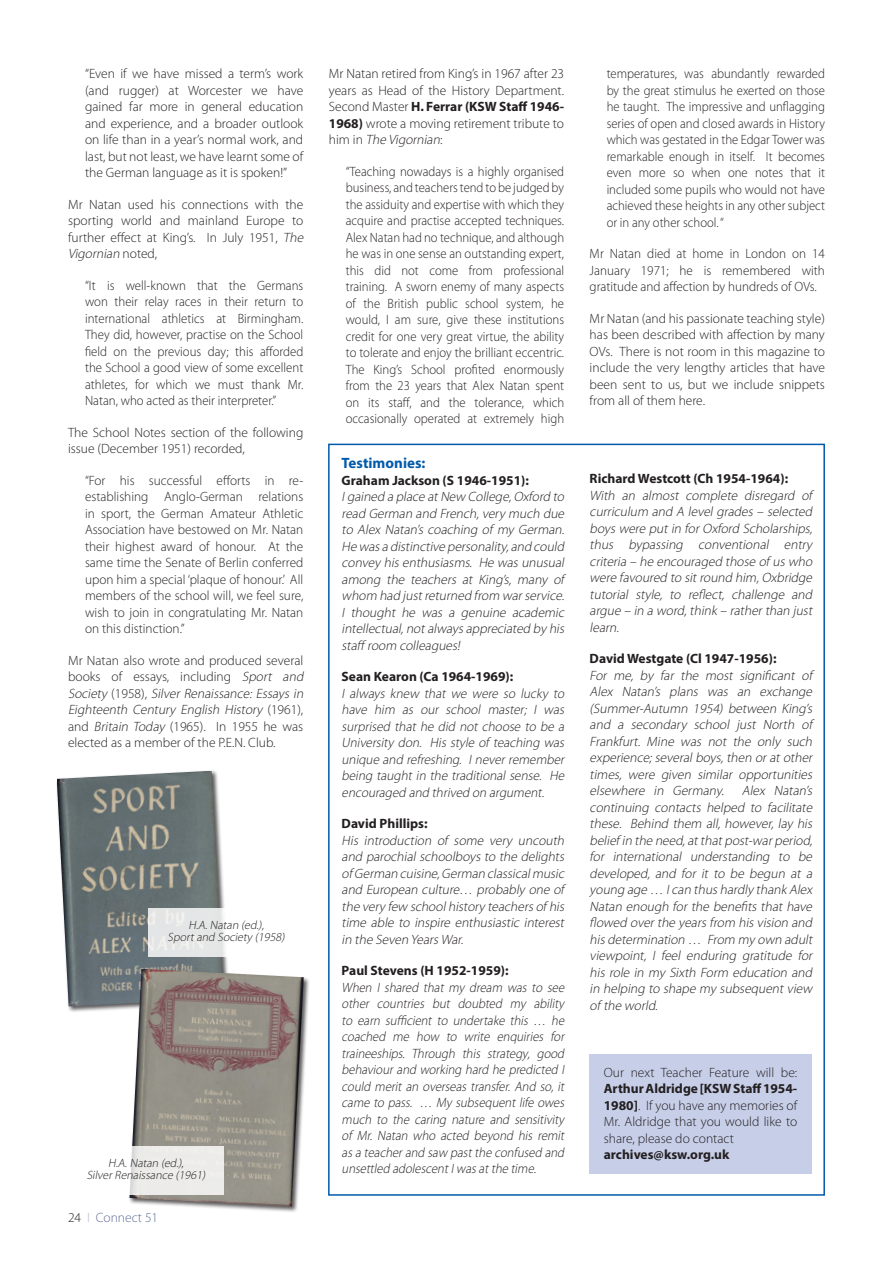
<style>
.page{position:relative;width:893px;height:1263px;background:#fff}
.page>*{position:absolute;margin:0;border:0;box-sizing:border-box;transform-origin:0 0}
.t1{font:700 15px "Myriad Pro";color:#015aaa}
.t2{font:300 13.5px/16.5px "Myriad Pro";color:#231f20;text-align:justify}
.t3{font:italic 300 13.5px/16.5px "Myriad Pro";color:#231f20}
.t4{font:italic 300 13.5px/16.5px "Myriad Pro";color:#231f20;text-align:justify;scale:.94 1}
.t5{font:300 13.5px/16.5px "Myriad Pro";color:#231f20;text-align:justify;scale:.94 1}
.t6{font:700 13.5px "Myriad Pro";color:#231f20}
.t7{font:300 13.5px "Myriad Pro";color:#5d6e96}
.t8{font:italic 300 12px/12px "Myriad Pro";color:#231f20;text-align:center}
.s1{font-style:italic}
.s2{color:#231f20}
.s3{color:#afb7ce}
.s4{font-weight:700}
</style>
<div class="page">
<div style="left:590px;top:1054px;width:222px;height:120px;background:#c7cee8"></div>
<div style="left:56px;top:770px;width:174px;height:243px;background:#231f20;opacity:.75"></div>
<img style="left:57px;top:771px;width:167px;height:235px">
<svg style="left:149px;top:908px;width:81px;height:48px;background:#e7e8e8"></svg>
<div style="left:128px;top:968px;width:182px;height:245px;background:#231f20;opacity:.75"></div>
<img style="left:129px;top:969px;width:175px;height:237px">
<svg style="left:128px;top:1146px;width:96px;height:49px;background:#ecebe9"></svg>
<p class="t2" style="left:85px;top:67px;width:220px">“Even if we have missed a term’s work (and rugger) at Worcester we have gained far more in general education and experience, and a broader outlook on life than in a year’s normal work, and last, but not least, we have learnt some of the German language as it is spoken!”</p>
<p class="t2" style="left:68px;top:197px;width:239px;text-align:left">Mr Natan used his connections with the sporting world and mainland Europe to further effect at King’s. In July 1951, <span class="s1">The Vigornian</span> n oted,</p>
<p class="t2" style="left:85px;top:278px;width:220px">“It is well-known that the Germans won their relay races in their return to international athletics at Birmingham.<br>They did, however, practise on the School field on the previous day; this afforded the School a good view of some excellent athletes, for which we must thank Mr.<br>Natan, who acted as their interpreter.”</p>
<p class="t2" style="left:68px;top:425px;width:237px">The School Notes section of the following issue (December 1951) recorded,</p>
<p class="t2" style="left:85px;top:473px;width:220px">“For his successful efforts in re&shy;establishing Anglo-German relations in sport, the German Amateur Athletic Association have bestowed on Mr. Natan their highest award of honour. At the same time the Senate of Berlin conferred upon him a special ‘plaque of honour.’ All members of the school will, we feel sure, wish to join in congratulating Mr. Natan on this distinction.”</p>
<p class="t2" style="left:68px;top:653px;width:239px;text-align:left">Mr Natan also wrote and produced several books of essays, including <span class="s1">Sport and Society</span> ( 1 9 5 8 ) , <span class="s1">Silver Renaissance: Essays in Eighteenth Century English History</span> ( 1 9 6 1 ) , and <span class="s1">Britain Today</span> (1965). In 1955 he was elected as a member of the P.E.N. Club.</p>
<p class="t8" style="left:168px;top:920px;width:121px">H.A.Natan (ed.),<br>Sport and Society (1958)</p>
<p class="t8" style="left:87px;top:1158px;width:122px">H.A.Natan (ed.),<br>SilverRenaissance (1961)</p>
<p class="t7" style="left:68px;top:1212px;width:92px"><span class="s2">24</span> <span class="s3">I</span> Connect 51</p>
<p class="t2" style="left:329px;top:67px;width:237px">Mr Natan retired from King’s in 1967 after 23 years as Head of the History Department.<br>Second Master <span class="s4">H. Ferrar (KSW Staff 1946- 1968)</span> wrote a moving retirement tribute to h i m i n <span class="s1">The Vigornian</span>:</p>
<p class="t2" style="left:346px;top:164px;width:220px">“Teaching nowadays is a highly organised business, and teachers tend to be judged by the assiduity and expertise with which they acquire and practise accepted techniques.<br>Alex Natan had no technique, and although he was in one sense an outstanding expert, this did not come from professional training. A sworn enemy of many aspects of the British public school system, he would, I am sure, give these institutions credit for one very great virtue, the ability to tolerate and enjoy the brilliant eccentric.<br>The King’s School profited enormously from the 23 years that Alex Natan spent on its staff, and the tolerance, which occasionally operated at extremely high</p>
<p class="t1" style="left:342px;top:458px;width:85px">Testimonies:</p>
<p class="t6" style="left:342px;top:475px;width:189px">Graham Jackson (S 1946-1951):</p>
<p class="t3" style="left:342px;top:490px;width:226px">Igained a place at New College,Oxford to read German and French, very much due to Alex Natan’s coaching of my German.<br>He was a distinctive personality,and could convey his enthusiasms. He was unusual among the teachers at King’s, many of whom had just returned from warservice.<br>I thought he was a genuine academic intellectual,not always appreciated by his staff room colleagues!</p>
<p class="t6" style="left:342px;top:672px;width:173px">Sean Kearon (Ca 1964-1969):</p>
<p class="t3" style="left:342px;top:686px;width:226px;text-align:justify">I always knew that we were so lucky to have him as our school master; I was surprised that he did not choose to be a University don. His style of teaching was unique and refreshing. I never remember being taught in the traditional sense. He encouraged and thrived on argument.</p>
<p class="t6" style="left:342px;top:819px;width:88px">David Phillips:</p>
<p class="t3" style="left:342px;top:833px;width:226px">His introduction of some very uncouth and parochial schoolboys to the delights of German cuisine,German classicalmusic and European culture… probably one of the very few schoolhistory teachers of his time able to inspire enthusiastic interest in the Seven Years War.</p>
<p class="t6" style="left:342px;top:966px;width:169px">Paul Stevens (H 1952-1959):</p>
<p class="t4" style="left:342px;top:980px;width:241px">When I shared that my dream was to see other countries but doubted my ability to earn sufficient to undertake this … he coached me how to write enquiries for traineeships. Through this strategy, good behaviour and working hard he predicted I could merit an overseas transfer. And so, it came to pass. … My subsequent life owes much to the caring nature and sensitivity of Mr. Natan who acted beyond his remit as a teacher and saw past the confused and unsettled adolescentIwas atthe time.</p>
<p class="t5" style="left:607px;top:67px;width:234px">temperatures, was abundantly rewarded by the great stimulus he exerted on those he taught. The impressive and unflagging series of open and closed awards in History which was gestated in the Edgar Tower was remarkable enough in itself. It becomes even more so when one notes that it included some pupils who would not have achieved these heights in any other subject or in any other school. “</p>
<p class="t2" style="left:590px;top:247px;width:237px">Mr Natan died at home in London on 14<br>January 1971; he is remembered with gratitude and affection by hundreds of OVs.</p>
<p class="t2" style="left:590px;top:311px;width:237px">Mr Natan (and his passionate teaching style) has been described with affection by many OVs. There is not room in this magazine to include the very lengthy articles that have been sent to us, but we include snippets from all of them here.</p>
<p class="t6" style="left:590px;top:474px;width:200px">Richard Westcott (Ch 1954-1964):</p>
<p class="t3" style="left:590px;top:488px;width:226px">With an almost complete disregard of curriculum and A level grades – selected boys were put in for Oxford Scholarships, thus bypassing conventional entry criteria – he encouraged those of us who were favoured to sit round him,Oxbridge tutorial style, to reflect, challenge and argue – in a word, think – rather than just learn.</p>
<p class="t6" style="left:590px;top:654px;width:188px">David Westgate (Cl 1947-1956):</p>
<p class="t3" style="left:590px;top:668px;width:226px">For me, by far the most significant of Alex Natan’s plans was an exchange (Summer-Autumn 1954) between King’s and a secondary school just North of Frankfurt. Mine was not the only such experience; several boys, then or at other times, were given similar opportunities elsewhere in Germany. Alex Natan’s continuing contacts helped to facilitate these. Behind them all, however, lay his belief in the need,at that post-warperiod, for international understanding to be developed, and for it to be begun at a young age … Ican thus hardly thank Alex Natan enough for the benefits that have flowed over the years from his vision and his determination … From my own adult viewpoint, I feel enduring gratitude for his role in my Sixth Form education and in helping to shape my subsequent view of the world.</p>
<p class="t2" style="left:604px;top:1065px;width:195px">Our next Teacher Feature will be:</p>
<p class="t2" style="left:604px;top:1082px;width:195px"><span class="s4">Arthur Aldridge [KSW Staff 1954- 1980]</span>. If you have any memories of Mr. Aldridge that you would like to share, please do contact</p>
<p class="t6" style="left:604px;top:1149px;width:127px">archives@ksw.org.uk</p>
</div>
